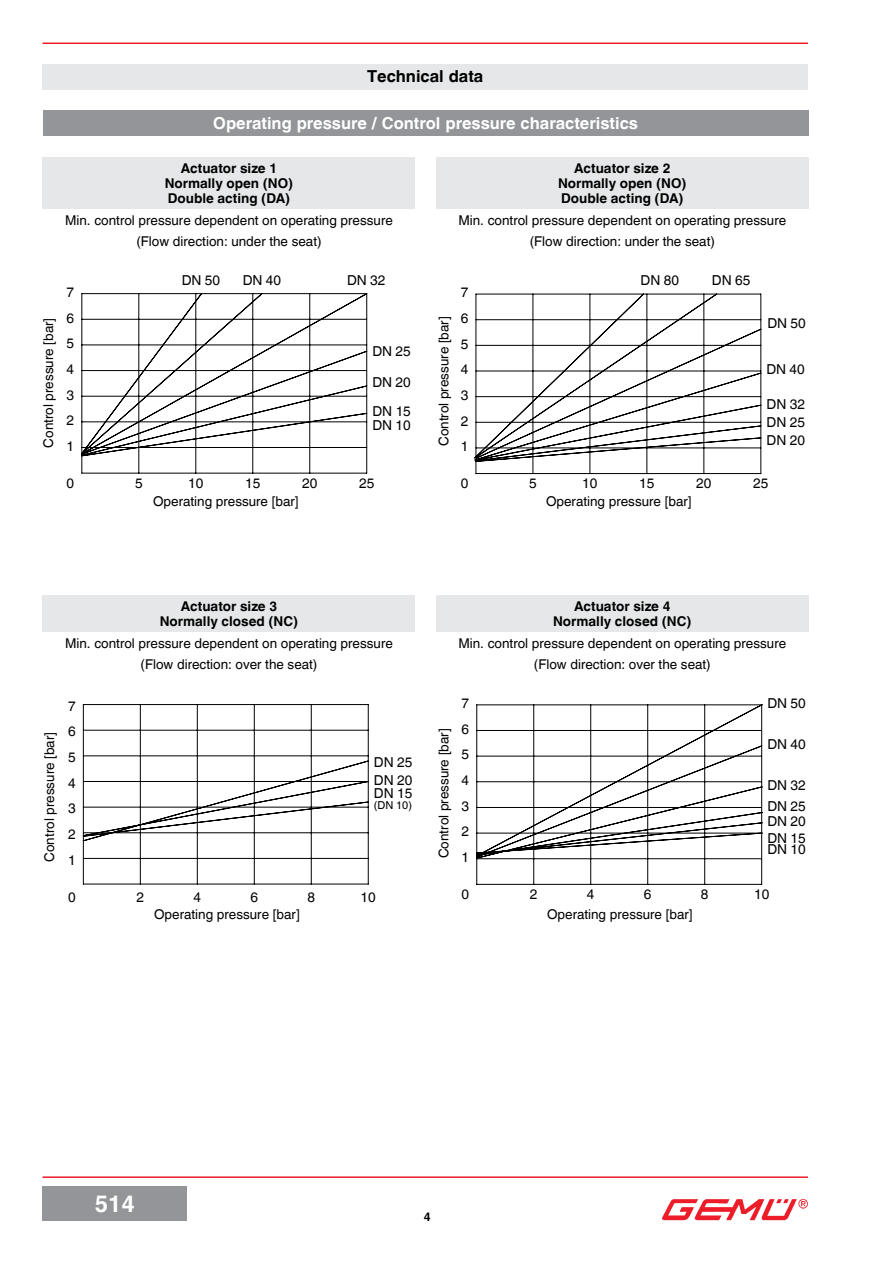
<style>
.page{position:relative;width:893px;height:1263px;background:#fff}
.page>*{position:absolute;margin:0;border:0;box-sizing:border-box;transform-origin:0 0}
.t1{font:700 23.25px "Helvetica World";color:#fff}
.t2{font:700 16.5px "Helvetica World";color:#fff}
.t3{font:700 16.5px "Helvetica World";color:#000}
.t4{font:13.65px/14px "Helvetica World";color:#000}
.t5{font:13.5px/21.8px "Helvetica World";color:#000;text-align:center}
.t6{font:700 13.5px/15px "Helvetica World";color:#000;text-align:center}
.t7{font:700 12px "Helvetica World";color:#000}
.t8{font:10.95px "Helvetica World";color:#000}
</style>
<div class="page">
<hr style="left:43px;top:43px;width:765px;height:1px;background:#ed1c29">
<hr style="left:43px;top:1176px;width:765px;height:2px;background:#ed1c29">
<div style="left:43px;top:1186px;width:144px;height:34px;background:#939598"></div>
<img style="left:662px;top:1199px;width:146px;height:21px">
<hr style="left:82px;top:294px;width:1px;height:179px;background:#000">
<hr style="left:82px;top:473px;width:285px;height:1px;background:#000">
<hr style="left:139px;top:294px;width:1px;height:179px;background:#000">
<hr style="left:196px;top:294px;width:1px;height:179px;background:#000">
<hr style="left:252px;top:294px;width:1px;height:179px;background:#000">
<hr style="left:309px;top:294px;width:1px;height:179px;background:#000">
<hr style="left:366px;top:294px;width:1px;height:179px;background:#000">
<svg style="left:81px;top:293px;width:287px;height:164px"></svg>
<hr style="left:476px;top:294px;width:1px;height:180px;background:#000">
<hr style="left:476px;top:473px;width:285px;height:1px;background:#000">
<hr style="left:533px;top:294px;width:1px;height:180px;background:#000">
<hr style="left:590px;top:294px;width:1px;height:180px;background:#000">
<hr style="left:647px;top:294px;width:1px;height:180px;background:#000">
<hr style="left:704px;top:294px;width:1px;height:180px;background:#000">
<hr style="left:761px;top:294px;width:1px;height:180px;background:#000">
<svg style="left:474px;top:293px;width:288px;height:169px"></svg>
<hr style="left:476px;top:705px;width:1px;height:179px;background:#000">
<hr style="left:477px;top:884px;width:285px;height:1px;background:#000">
<hr style="left:533px;top:705px;width:1px;height:179px;background:#000">
<hr style="left:590px;top:705px;width:1px;height:179px;background:#000">
<hr style="left:647px;top:705px;width:1px;height:179px;background:#000">
<hr style="left:704px;top:705px;width:1px;height:179px;background:#000">
<hr style="left:761px;top:705px;width:1px;height:179px;background:#000">
<svg style="left:476px;top:704px;width:287px;height:155px"></svg>
<hr style="left:83px;top:704px;width:1px;height:180px;background:#000">
<hr style="left:83px;top:884px;width:285px;height:1px;background:#000">
<hr style="left:140px;top:704px;width:1px;height:180px;background:#000">
<hr style="left:197px;top:704px;width:1px;height:180px;background:#000">
<hr style="left:254px;top:704px;width:1px;height:180px;background:#000">
<hr style="left:311px;top:704px;width:1px;height:180px;background:#000">
<hr style="left:368px;top:704px;width:1px;height:180px;background:#000">
<hr style="left:83px;top:858px;width:285px;height:1px;background:#000">
<hr style="left:83px;top:756px;width:285px;height:1px;background:#000">
<hr style="left:83px;top:730px;width:285px;height:1px;background:#000">
<hr style="left:83px;top:704px;width:285px;height:1px;background:#000">
<svg style="left:82px;top:760px;width:287px;height:82px"></svg>
<div style="left:43px;top:111px;width:765px;height:25px;background:#939598"></div>
<div style="left:43px;top:157px;width:372px;height:52px;background:#e6e7e8"></div>
<div style="left:436px;top:157px;width:372px;height:52px;background:#e6e7e8"></div>
<div style="left:43px;top:595px;width:372px;height:37px;background:#e6e7e8"></div>
<div style="left:436px;top:595px;width:372px;height:37px;background:#e6e7e8"></div>
<div style="left:43px;top:64px;width:765px;height:25px;background:#e6e7e8"></div>
<p class="t3" style="left:367px;top:67px;width:118px">Technical data</p>
<p class="t2" style="left:213px;top:114px;width:426px">Operating pressure / Control pressure characteristics</p>
<p class="t6" style="left:165px;top:161px;width:130px">Actuator size 1<br>Normally open (NO)<br>Double acting (DA)</p>
<p class="t5" style="left:65px;top:209px;width:329px">Min. control pressure dependent on operating pressure (Flow direction: under the seat)</p>
<p class="t6" style="left:558px;top:161px;width:130px">Actuator size 2<br>Normally open (NO)<br>Double acting (DA)</p>
<p class="t5" style="left:458px;top:209px;width:329px">Min. control pressure dependent on operating pressure (Flow direction: under the seat)</p>
<p class="t4" style="left:243px;top:273px;width:40px">DN 40</p>
<p class="t4" style="left:182px;top:273px;width:40px">DN 50</p>
<p class="t4" style="left:347px;top:273px;width:40px">DN 32</p>
<p class="t4" style="left:640px;top:274px;width:40px">DN 80</p>
<p class="t4" style="left:712px;top:274px;width:40px">DN 65</p>
<p class="t4" style="left:67px;top:285px;width:9px">7</p>
<p class="t4" style="left:461px;top:286px;width:9px">7</p>
<p class="t4" style="left:67px;top:311px;width:9px">6</p>
<p class="t5" style="left:38px;top:448px;width:131px;rotate:-90deg">Control pressure [bar]</p>
<p class="t5" style="left:433px;top:446px;width:131px;rotate:-90deg">Control pressure [bar]</p>
<p class="t4" style="left:42px;top:436px;width:106px;rotate:-90deg">Steuerdruck [bar]</p>
<p class="t4" style="left:436px;top:436px;width:106px;rotate:-90deg">Steuerdruck [bar]</p>
<p class="t4" style="left:67px;top:337px;width:9px">5</p>
<p class="t4" style="left:372px;top:344px;width:40px">DN 25</p>
<p class="t4" style="left:67px;top:362px;width:9px">4</p>
<p class="t4" style="left:372px;top:376px;width:40px">DN 20</p>
<p class="t4" style="left:67px;top:388px;width:9px">3</p>
<p class="t4" style="left:372px;top:404px;width:40px">DN 15<br>DN 10</p>
<p class="t4" style="left:67px;top:413px;width:9px">2</p>
<p class="t4" style="left:67px;top:439px;width:9px">1</p>
<p class="t4" style="left:461px;top:311px;width:9px">6</p>
<p class="t4" style="left:461px;top:337px;width:9px">5</p>
<p class="t4" style="left:461px;top:363px;width:9px">4</p>
<p class="t4" style="left:461px;top:388px;width:9px">3</p>
<p class="t4" style="left:461px;top:414px;width:9px">2</p>
<p class="t4" style="left:461px;top:440px;width:9px">1</p>
<p class="t4" style="left:767px;top:316px;width:40px">DN 50</p>
<p class="t4" style="left:766px;top:363px;width:40px">DN 40</p>
<p class="t4" style="left:766px;top:397px;width:40px">DN 32</p>
<p class="t4" style="left:766px;top:415px;width:40px">DN 25</p>
<p class="t4" style="left:766px;top:433px;width:40px">DN 20</p>
<p class="t4" style="left:67px;top:476px;width:9px">0</p>
<p class="t4" style="left:135px;top:476px;width:9px">5</p>
<p class="t4" style="left:188px;top:476px;width:17px">10</p>
<p class="t4" style="left:245px;top:476px;width:17px">15</p>
<p class="t4" style="left:302px;top:476px;width:17px">20</p>
<p class="t4" style="left:359px;top:476px;width:17px">25</p>
<p class="t4" style="left:461px;top:477px;width:9px">0</p>
<p class="t4" style="left:529px;top:477px;width:9px">5</p>
<p class="t4" style="left:582px;top:477px;width:17px">10</p>
<p class="t4" style="left:639px;top:477px;width:17px">15</p>
<p class="t4" style="left:696px;top:477px;width:17px">20</p>
<p class="t4" style="left:753px;top:477px;width:17px">25</p>
<p class="t4" style="left:167px;top:493px;width:116px">Betriebsdruck [bar]</p>
<p class="t4" style="left:561px;top:494px;width:116px">Betriebsdruck [bar]</p>
<p class="t5" style="left:153px;top:491px;width:147px">Operating pressure [bar]</p>
<p class="t5" style="left:546px;top:491px;width:147px">Operating pressure [bar]</p>
<p class="t6" style="left:160px;top:599px;width:140px">Actuator size 3<br>Normally closed (NC)</p>
<p class="t5" style="left:65px;top:632px;width:329px">Min. control pressure dependent on operating pressure (Flow direction: over the seat)</p>
<p class="t6" style="left:553px;top:599px;width:140px">Actuator size 4<br>Normally closed (NC)</p>
<p class="t5" style="left:458px;top:632px;width:329px">Min. control pressure dependent on operating pressure (Flow direction: over the seat)</p>
<p class="t4" style="left:68px;top:699px;width:9px">7</p>
<p class="t4" style="left:462px;top:696px;width:9px">7</p>
<p class="t4" style="left:767px;top:696px;width:40px">DN 50</p>
<p class="t4" style="left:68px;top:725px;width:9px">6</p>
<p class="t5" style="left:39px;top:862px;width:131px;rotate:-90deg">Control pressure [bar]</p>
<p class="t5" style="left:433px;top:858px;width:131px;rotate:-90deg">Control pressure [bar]</p>
<p class="t4" style="left:44px;top:847px;width:106px;rotate:-90deg">Steuerdruck [bar]</p>
<p class="t4" style="left:437px;top:847px;width:106px;rotate:-90deg">Steuerdruck [bar]</p>
<p class="t4" style="left:68px;top:750px;width:9px">5</p>
<p class="t4" style="left:374px;top:755px;width:40px">DN 25</p>
<p class="t4" style="left:374px;top:786px;width:40px">DN 15</p>
<p class="t8" style="left:374px;top:799px;width:40px">(DN 10)</p>
<p class="t4" style="left:374px;top:773px;width:40px">DN 20</p>
<p class="t4" style="left:68px;top:776px;width:9px">4</p>
<p class="t4" style="left:68px;top:801px;width:9px">3</p>
<p class="t4" style="left:68px;top:827px;width:9px">2</p>
<p class="t4" style="left:68px;top:853px;width:9px">1</p>
<p class="t4" style="left:462px;top:722px;width:9px">6</p>
<p class="t4" style="left:462px;top:748px;width:9px">5</p>
<p class="t4" style="left:462px;top:773px;width:9px">4</p>
<p class="t4" style="left:462px;top:799px;width:9px">3</p>
<p class="t4" style="left:462px;top:825px;width:9px">2</p>
<p class="t4" style="left:462px;top:850px;width:9px">1</p>
<p class="t4" style="left:767px;top:737px;width:40px">DN 40</p>
<p class="t4" style="left:767px;top:778px;width:40px">DN 32</p>
<p class="t4" style="left:767px;top:799px;width:40px">DN 25</p>
<p class="t4" style="left:767px;top:814px;width:40px">DN 20</p>
<p class="t4" style="left:767px;top:831px;width:40px">DN 15</p>
<p class="t4" style="left:767px;top:842px;width:40px">DN 10</p>
<p class="t4" style="left:68px;top:890px;width:9px">0</p>
<p class="t4" style="left:136px;top:890px;width:9px">2</p>
<p class="t4" style="left:193px;top:890px;width:9px">4</p>
<p class="t4" style="left:250px;top:890px;width:9px">6</p>
<p class="t4" style="left:307px;top:890px;width:9px">8</p>
<p class="t4" style="left:361px;top:890px;width:17px">10</p>
<p class="t4" style="left:462px;top:887px;width:9px">0</p>
<p class="t4" style="left:530px;top:887px;width:9px">2</p>
<p class="t4" style="left:587px;top:887px;width:9px">4</p>
<p class="t4" style="left:644px;top:887px;width:9px">6</p>
<p class="t4" style="left:701px;top:887px;width:9px">8</p>
<p class="t4" style="left:754px;top:887px;width:17px">10</p>
<p class="t4" style="left:562px;top:904px;width:116px">Betriebsdruck [bar]</p>
<p class="t5" style="left:154px;top:903px;width:147px">Operating pressure [bar]</p>
<p class="t5" style="left:547px;top:903px;width:147px">Operating pressure [bar]</p>
<p class="t4" style="left:168px;top:907px;width:116px">Betriebsdruck [bar]</p>
<h1 class="t1" style="left:95px;top:1190px;width:42px">514</h1>
<p class="t7" style="left:424px;top:1209px;width:8px">4</p>
</div>
